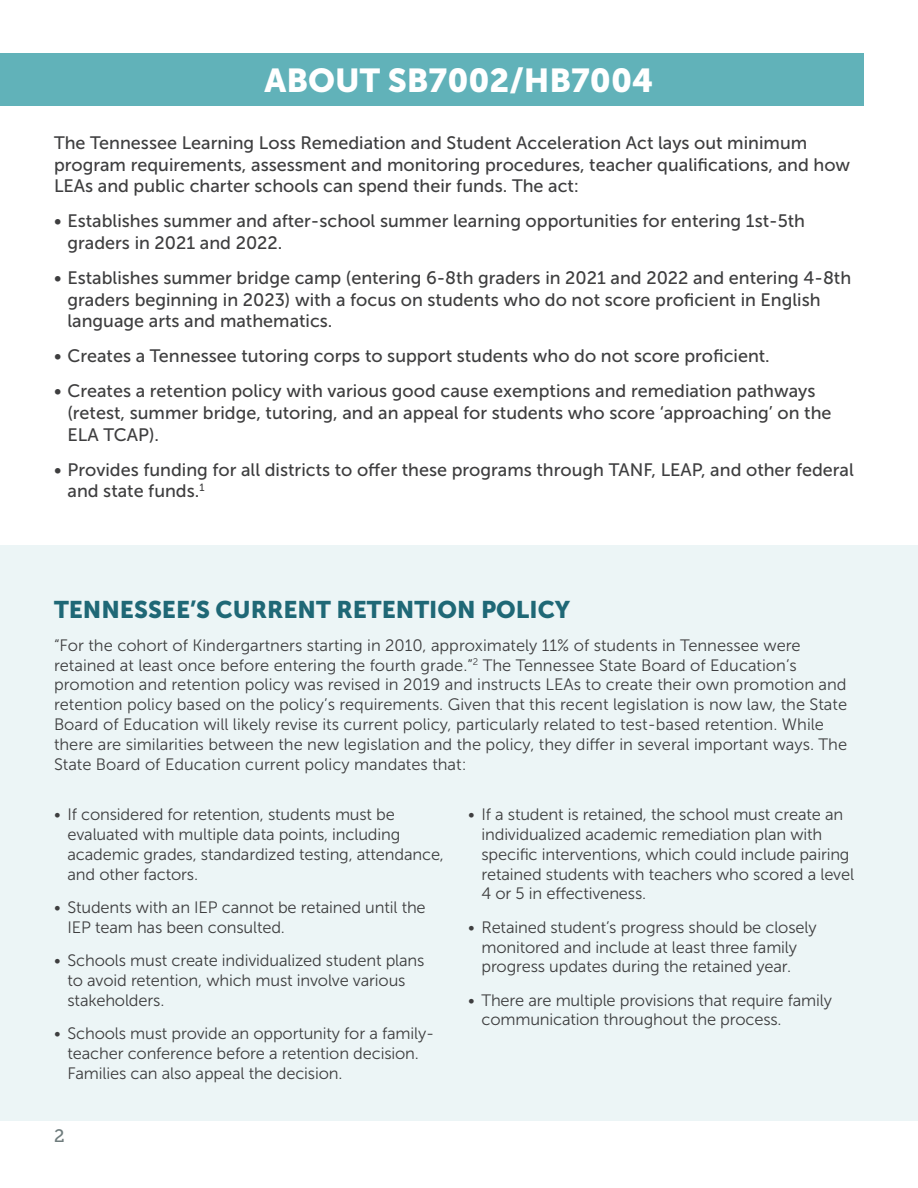
<style>
.page{position:relative;width:918px;height:1188px;background:#fff}
.page>*{position:absolute;margin:0;border:0;box-sizing:border-box;transform-origin:0 0}
.t1{font:33px "Museo Sans 900";color:#fff}
.t2{font:24px "Museo Sans 900";color:#1f6876}
.t3{font:18px/21.6px "Museo Sans 500";color:#3e3e3f}
.t4{font:18px "Museo Slab 500";color:#6f7c7d}
.t5{font:16.5px/19.8px "Museo Sans 300";letter-spacing:-.01em;color:#3e3e3f}
</style>
<div class="page">
<div style="left:0;top:53px;width:864px;height:53px;background:#61b2b9"></div>
<div style="left:0;top:545px;width:918px;height:575px;background:#ecf5f6"></div>
<p class="t1" style="left:265px;top:62px;width:390px">ABOUT SB7002/HB7004</p>
<p class="t3" style="left:54px;top:132px;width:798px">The Tennessee Learning Loss Remediation and Student Acceleration Act lays out minimum program requirements, assessment and monitoring procedures, teacher qualifications, and how<br>LEAs and public charter schools can spend their funds. The act:</p>
<p class="t3" style="left:68px;top:210px;width:739px;text-indent:-14px">• Establishes summer and after-school summer learning opportunities for entering 1st-5th graders in 2021 and 2022.</p>
<p class="t3" style="left:68px;top:267px;width:785px;text-indent:-14px">• Establishes summer bridge camp (entering 6-8th graders in 2021 and 2022 and entering 4-8th graders beginning in 2023) with a focus on students who do not score proficient in English language arts and mathematics.</p>
<p class="t3" style="left:54px;top:345px;width:717px">• Creates a Tennessee tutoring corps to support students who do not score proficient.</p>
<p class="t3" style="left:68px;top:380px;width:766px;text-indent:-14px">• Creates a retention policy with various good cause exemptions and remediation pathways (retest, summer bridge, tutoring, and an appeal for students who score ‘approaching’ on the<br>ELA TCAP).</p>
<p class="t3" style="left:68px;top:459px;width:788px;text-indent:-14px">• Provides funding for all districts to offer these programs through TANF, LEAP, and other federal and state funds.<sup>1</sup></p>
<p class="t2" style="left:54px;top:595px;width:518px">TENNESSEE’S CURRENT RETENTION POLICY</p>
<p class="t5" style="left:54px;top:635px;width:795px">“For the cohort of Kindergartners starting in 2010, approximately 11% of students in Tennessee were retained at least once before entering the fourth grade.”<sup>2</sup> The Tennessee State Board of Education’s promotion and retention policy was revised in 2019 and instructs LEAs to create their own promotion and retention policy based on the policy’s requirements. Given that this recent legislation is now law, the State Board of Education will likely revise its current policy, particularly related to test-based retention. While there are similarities between the new legislation and the policy, they differ in several important ways. The State Board of Education current policy mandates that:</p>
<p class="t5" style="left:68px;top:805px;width:378px;text-indent:-14px">• If considered for retention, students must be evaluated with multiple data points, including academic grades, standardized testing, attendance, and other factors.</p>
<p class="t5" style="left:68px;top:897px;width:360px;text-indent:-14px">• Students with an IEP cannot be retained until the<br>IEP team has been consulted.</p>
<p class="t5" style="left:68px;top:951px;width:359px;text-indent:-14px">• Schools must create individualized student plans to avoid retention, which must involve various stakeholders.</p>
<p class="t5" style="left:68px;top:1023px;width:368px;text-indent:-14px">• Schools must provide an opportunity for a family&shy;teacher conference before a retention decision.<br>Families can also appeal the decision.</p>
<p class="t4" style="left:54px;top:1126px;width:12px">2</p>
<p class="t5" style="left:482px;top:805px;width:374px;text-indent:-14px">• If a student is retained, the school must create an individualized academic remediation plan with specific interventions, which could include pairing retained students with teachers who scored a level 4 or 5 in effectiveness.</p>
<p class="t5" style="left:482px;top:917px;width:337px;text-indent:-14px">• Retained student’s progress should be closely monitored and include at least three family progress updates during the retained year.</p>
<p class="t5" style="left:482px;top:990px;width:352px;text-indent:-14px">• There are multiple provisions that require family communication throughout the process.</p>
</div>
